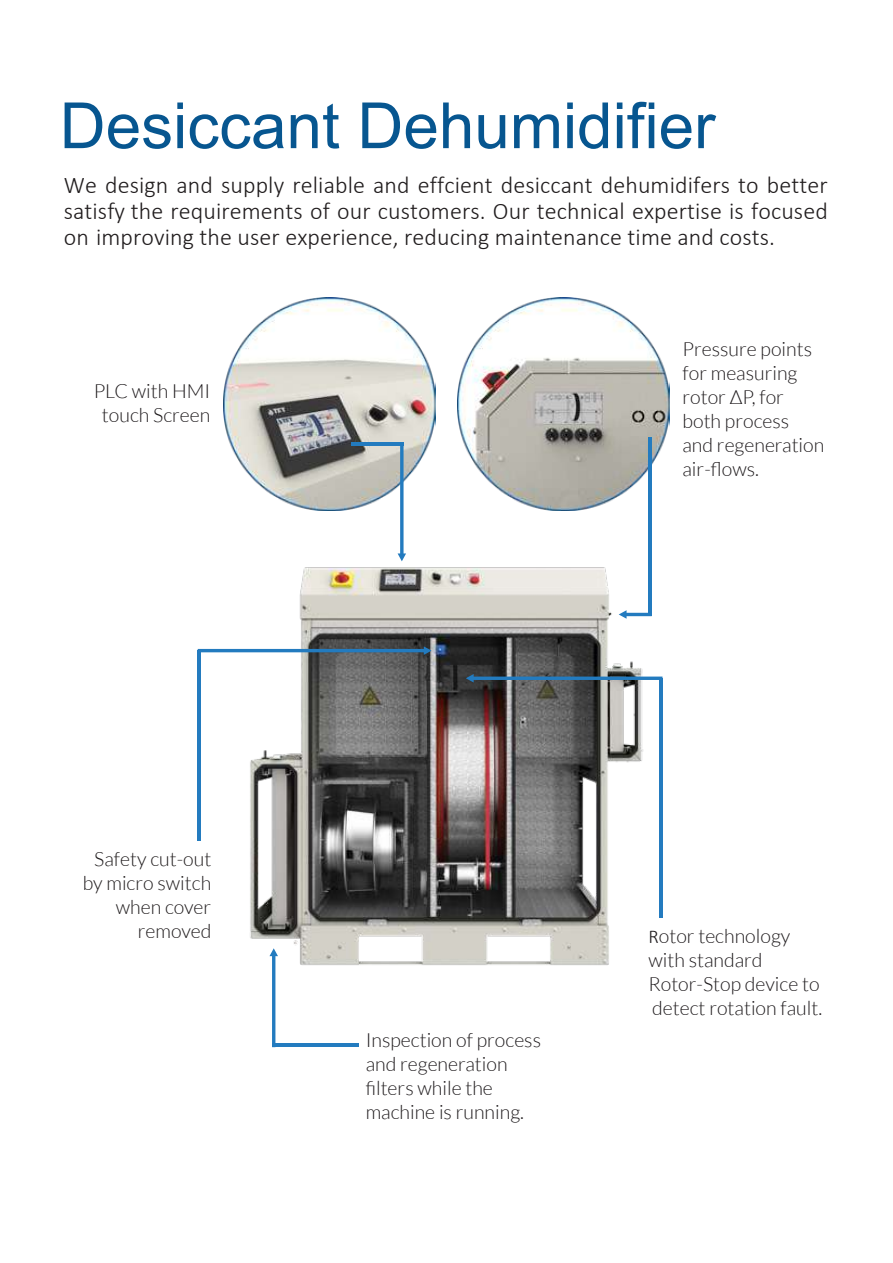
<style>
.page{position:relative;width:893px;height:1263px;background:#fff}
.page>*{position:absolute;margin:0;border:0;box-sizing:border-box;transform-origin:0 0}
.t1{font:63.75px "Arial";color:#075690}
.t2{font:300 24px/26.2px "Calibri";letter-spacing:.005em;color:#201c1d;text-align:justify}
.t3{font:300 19.5px/24px "Lato";color:#1d191b}
.t4{font:300 19.5px/24px "Lato";color:#1e1a1b;text-align:right}
.s1{font-family:"Calibri"}
</style>
<div class="page">
<img style="left:250px;top:561px;width:393px;height:404px">
<img style="left:223px;top:298px;width:213px;height:212px">
<img style="left:457px;top:298px;width:213px;height:212px">
<svg style="left:398px;top:442px;width:8px;height:119px"></svg>
<hr style="left:351px;top:442px;width:53px;height:4px;background:#237bbf">
<svg style="left:198px;top:646px;width:234px;height:9px"></svg>
<hr style="left:198px;top:650px;width:3px;height:191px;background:#237bbf">
<svg style="left:269px;top:948px;width:9px;height:96px"></svg>
<hr style="left:272px;top:1044px;width:87px;height:3px;background:#237bbf">
<svg style="left:466px;top:674px;width:196px;height:8px"></svg>
<hr style="left:659px;top:678px;width:3px;height:239px;background:#237bbf">
<svg style="left:619px;top:610px;width:33px;height:9px"></svg>
<hr style="left:648px;top:438px;width:4px;height:178px;background:#237bbf">
<h1 class="t1" style="left:60px;top:90px;width:657px">Desiccant Dehumidifier</h1>
<p class="t2" style="left:64px;top:174px;width:765px">We design and supply reliable and effcient desiccant dehumidifers to better satisfy the requirements of our customers. Our technical expertise is focused on improving the user experience, reducing maintenance time and costs.</p>
<p class="t3" style="left:94px;top:379px;width:118px;text-align:center">PLC with HMI touch Screen</p>
<p class="t4" style="left:83px;top:847px;width:130px">Safety cut-out by micro switch when cover removed</p>
<p class="t3" style="left:682px;top:337px;width:143px">Pressure points for measuring rotor ΔP, for both process and regeneration air-flows.</p>
<p class="t3" style="left:366px;top:1028px;width:177px">Inspection of process and regeneration filters while the machine is running.</p>
<p class="t3" style="left:648px;top:924px;width:175px"><span class="s1">R</span>otor technology with standard<br>Rotor-Stop device to detect rotation fault.</p>
</div>
